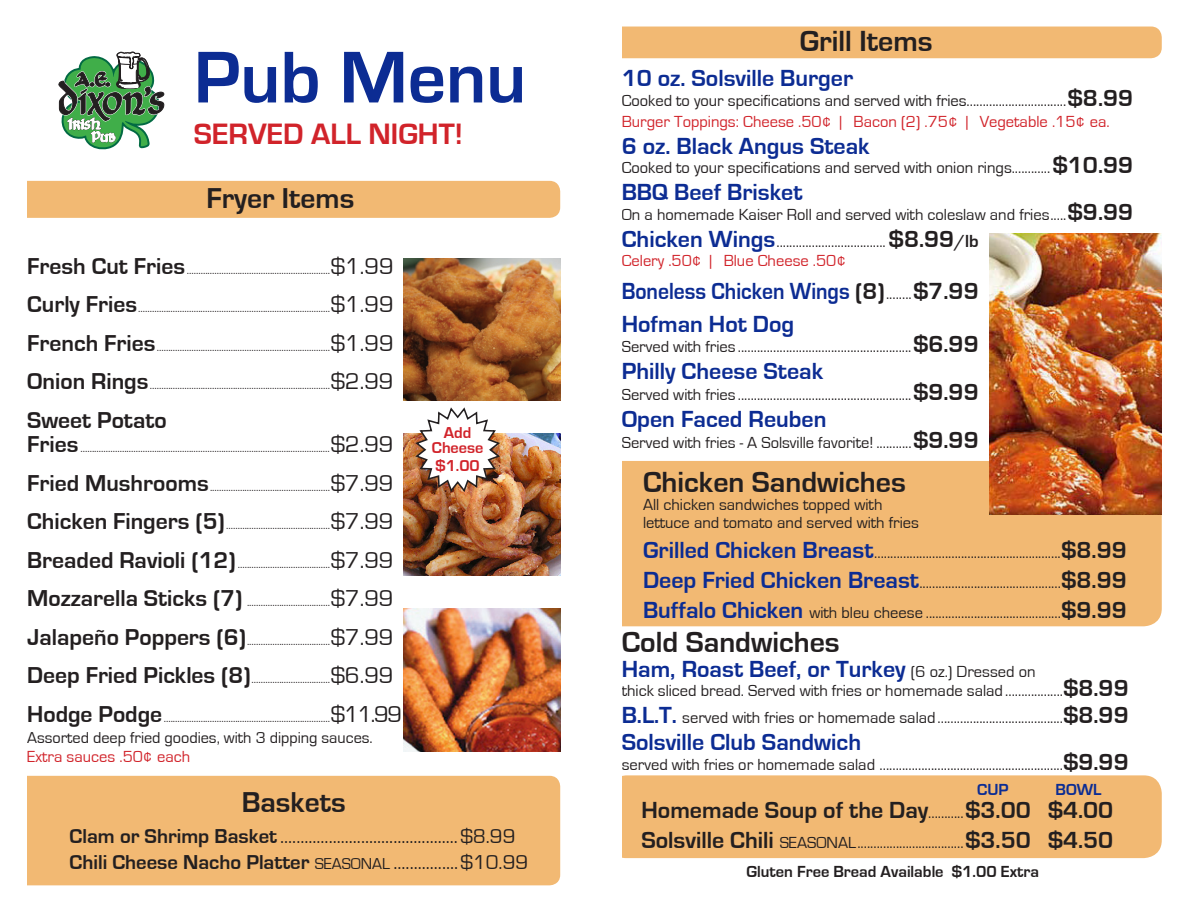
<style>
.page{position:relative;width:1188px;height:918px;background:#fff}
.page>*{position:absolute;margin:0;border:0;box-sizing:border-box;transform-origin:0 0}
.t1{font:700 75.9px "Eurostile";color:#0c2c93}
.t2{font:700 30.3px "Eurostile";color:#d1232a}
.t3{font:700 30px "Eurostile";color:#231f20}
.t4{font:700 29.55px "Eurostile";color:#231f20}
.t5{font:700 24px "Eurostile";color:#0c2c93}
.t6{font:700 24px "Eurostile";color:#231f20}
.t7{font:700 24px "Eurostile";color:#0c2c93;scale:.9 1}
.t8{font:700 23.7px "Eurostile";color:#231f20}
.t9{font:20.7px "Eurostile";color:#231f20}
.t10{font:700 20.7px "Eurostile";color:#231f20}
.t11{font:16.5px/18px "Eurostile";color:#231f20}
.t12{font:16.5px "Eurostile";color:#d1232a}
.t13{font:700 16.5px "Eurostile";color:#231f20}
.t14{font:700 16.5px "Eurostile";color:#0c2c93}
.t15{font:16.35px "Eurostile";color:#231f20}
.t16{font:700 16.35px/14.9px "Eurostile";color:#d1232a;text-align:center}
.t17{font:11.85px "Eurostile";color:#231f20}
.s1{font-weight:700;font-size:23.7px}
.s2{font-size:23.7px}
.s3{font-weight:700}
.s4{font-weight:400;font-size:16.35px}
.s5{font-weight:400}
.s6{font-weight:700;font-size:24px}
.s7{font-weight:700;font-size:24px;color:#0c2c93}
.s8{font-weight:700;font-size:18px}
.s9{font-size:23.7px;color:#231f20}
.s10{font-weight:400;font-size:16.5px;color:#231f20}
.s11{color:#231f20}
.s12{font-weight:400;font-size:16.5px}
</style>
<div class="page">
<div style="left:1px;top:776px;width:559px;height:109px;background:#f2b973;border-radius:11px"></div>
<div style="left:9px;top:181px;width:551px;height:37px;background:#f2b973;border-radius:11px"></div>
<div style="left:1px;top:6px;width:26px;height:906px;background:#fff"></div>
<svg style="left:58px;top:52px;width:107px;height:97px"></svg>
<img style="left:403px;top:434px;width:157px;height:142px">
<img style="left:403px;top:609px;width:157px;height:142px">
<img style="left:403px;top:258px;width:157px;height:143px">
<img style="left:414px;top:407px;width:88px;height:87px">
<div style="left:602px;top:27px;width:560px;height:31px;background:#f2b973;border-radius:11px"></div>
<div style="left:595px;top:461px;width:567px;height:165px;background:#f2b973;border-radius:18px"></div>
<div style="left:608px;top:775px;width:554px;height:83px;background:#f2b973;border-radius:18px"></div>
<img style="left:990px;top:234px;width:172px;height:281px">
<div style="left:568px;top:0;width:54px;height:918px;background:#fff"></div>
<p class="t1" style="left:194px;top:36px;width:334px">Pub Menu</p>
<p class="t2" style="left:194px;top:118px;width:271px">SERVED ALL NIGHT!</p>
<p class="t4" style="left:206px;top:182px;width:149px">Fryer Items</p>
<p class="t17" style="left:27px;top:264px;width:368px"><span class="s1">Fresh Cut Fries</span>..............................................................<span class="s2">$1.99</span></p>
<p class="t17" style="left:27px;top:302px;width:368px"><span class="s1">Curly Fries</span>...................................................................................<span class="s2">$1.99</span></p>
<p class="t17" style="left:27px;top:341px;width:368px"><span class="s1">French Fries</span>...........................................................................<span class="s2">$1.99</span></p>
<p class="t17" style="left:27px;top:379px;width:368px"><span class="s1">Onion Rings</span>..............................................................................<span class="s2">$2.99</span></p>
<p class="t8" style="left:27px;top:407px;width:141px">Sweet Potato</p>
<p class="t17" style="left:27px;top:442px;width:368px"><span class="s1">Fries</span> ............................................................................................................<span class="s2">$2.99</span></p>
<p class="t17" style="left:27px;top:481px;width:368px"><span class="s1">Fried Mushrooms</span>....................................................<span class="s2">$7.99</span></p>
<p class="t17" style="left:27px;top:519px;width:368px"><span class="s1">Chicken Fingers (5)</span>.............................................<span class="s2">$7.99</span></p>
<p class="t17" style="left:27px;top:558px;width:368px"><span class="s1">Breaded Ravioli (12)</span> ........................................<span class="s2">$7.99</span></p>
<p class="t17" style="left:27px;top:596px;width:368px"><span class="s1">Mozzarella Sticks (7)</span> ....................................<span class="s2">$7.99</span></p>
<p class="t17" style="left:27px;top:635px;width:368px"><span class="s1">Jalapeño Poppers (6)</span>....................................<span class="s2">$7.99</span></p>
<p class="t17" style="left:27px;top:673px;width:368px"><span class="s1">Deep Fried Pickles (8)</span>..................................<span class="s2">$6.99</span></p>
<p class="t17" style="left:27px;top:712px;width:376px"><span class="s1">Hodge Podge</span>........................................................................<span class="s2">$11.99</span></p>
<p class="t15" style="left:27px;top:728px;width:347px">Assorted deep fried goodies, with 3 dipping sauces.</p>
<p class="t12" style="left:27px;top:748px;width:165px">Extra sauces .50¢ each</p>
<p class="t4" style="left:242px;top:786px;width:106px">Baskets</p>
<p class="t9" style="left:70px;top:825px;width:447px"><span class="s3">Clam or Shrimp Basket</span>............................................$8.99</p>
<p class="t10" style="left:70px;top:851px;width:460px">Chili Cheese Nacho Platter <span class="s4">SEASONAL</span> <span class="s5">................$10.99</span></p>
<p class="t16" style="left:432px;top:425px;width:53px">Add<br>Cheese</p>
<p class="t16" style="left:436px;top:458px;width:46px">$1.00</p>
<p class="t3" style="left:800px;top:25px;width:134px">Grill Items</p>
<p class="t5" style="left:622px;top:65px;width:233px">10 oz. Solsville Burger</p>
<p class="t11" style="left:622px;top:92px;width:513px">Cooked to your specifications and served with fries...............................<span class="s6">$8.99</span></p>
<p class="t12" style="left:622px;top:112px;width:489px">Burger Toppings: Cheese .50¢ | Bacon (2) .75¢ | Vegetable .15¢ ea.</p>
<p class="t5" style="left:622px;top:133px;width:250px">6 oz. Black Angus Steak</p>
<p class="t11" style="left:622px;top:159px;width:513px">Cooked to your specifications and served with onion rings............<span class="s6">$10.99</span></p>
<p class="t5" style="left:622px;top:179px;width:182px">BBQ Beef Brisket</p>
<p class="t11" style="left:622px;top:206px;width:513px">On a homemade Kaiser Roll and served with coleslaw and fries.....<span class="s6">$9.99</span></p>
<p class="t11" style="left:622px;top:233px;width:359px"><span class="s7">Chicken Wings</span>.................................. <span class="s6">$8.99</span><span class="s8">/lb</span></p>
<p class="t12" style="left:622px;top:252px;width:226px">Celery .50¢ | Blue Cheese .50¢</p>
<p class="t7" style="left:622px;top:278px;width:398px">Boneless Chicken Wings <span class="s9">(8)</span><span class="s10">........</span><span class="s11">$7.99</span></p>
<p class="t5" style="left:622px;top:311px;width:174px">Hofman Hot Dog</p>
<p class="t11" style="left:622px;top:338px;width:359px">Served with fries ......................................................<span class="s6">$6.99</span></p>
<p class="t5" style="left:622px;top:358px;width:203px">Philly Cheese Steak</p>
<p class="t11" style="left:622px;top:386px;width:359px">Served with fries ......................................................<span class="s6">$9.99</span></p>
<p class="t5" style="left:622px;top:406px;width:206px">Open Faced Reuben</p>
<p class="t11" style="left:622px;top:434px;width:359px">Served with fries - A Solsville favorite! ...........<span class="s6">$9.99</span></p>
<p class="t3" style="left:643px;top:466px;width:264px">Chicken Sandwiches</p>
<p class="t11" style="left:643px;top:496px;width:277px">All chicken sandwiches topped with lettuce and tomato and served with fries</p>
<p class="t11" style="left:643px;top:544px;width:485px"><span class="s7">Grilled Chicken Breast</span>..........................................................<span class="s6">$8.99</span></p>
<p class="t11" style="left:643px;top:574px;width:485px"><span class="s7">Deep Fried Chicken Breast</span>............................................<span class="s6">$8.99</span></p>
<p class="t11" style="left:643px;top:604px;width:485px"><span class="s7">Buffalo Chicken</span> with bleu cheese ..........................................<span class="s6">$9.99</span></p>
<p class="t3" style="left:622px;top:626px;width:219px">Cold Sandwiches</p>
<p class="t5" style="left:622px;top:656px;width:415px">Ham, Roast Beef, or Turkey <span class="s10">(6 oz.) Dressed on</span></p>
<p class="t11" style="left:622px;top:682px;width:509px">thick sliced bread. Served with fries or homemade salad ..................<span class="s6">$8.99</span></p>
<p class="t11" style="left:622px;top:709px;width:509px"><span class="s7">B.L.T.</span> served with fries or homemade salad.......................................<span class="s6">$8.99</span></p>
<p class="t5" style="left:622px;top:729px;width:241px">Solsville Club Sandwich</p>
<p class="t11" style="left:622px;top:756px;width:509px">served with fries or homemade salad .........................................................<span class="s6">$9.99</span></p>
<p class="t14" style="left:977px;top:781px;width:33px">CUP</p>
<p class="t14" style="left:1056px;top:781px;width:47px">BOWL</p>
<p class="t6" style="left:642px;top:797px;width:473px">Homemade Soup of the Day<span class="s12">...........</span>$3.00 $4.00</p>
<p class="t11" style="left:642px;top:834px;width:473px"><span class="s6">Solsville Chili</span> SEASONAL.................................<span class="s6">$3.50 $4.50</span></p>
<p class="t13" style="left:747px;top:862px;width:294px">Gluten Free Bread Available $1.00 Extra</p>
</div>
